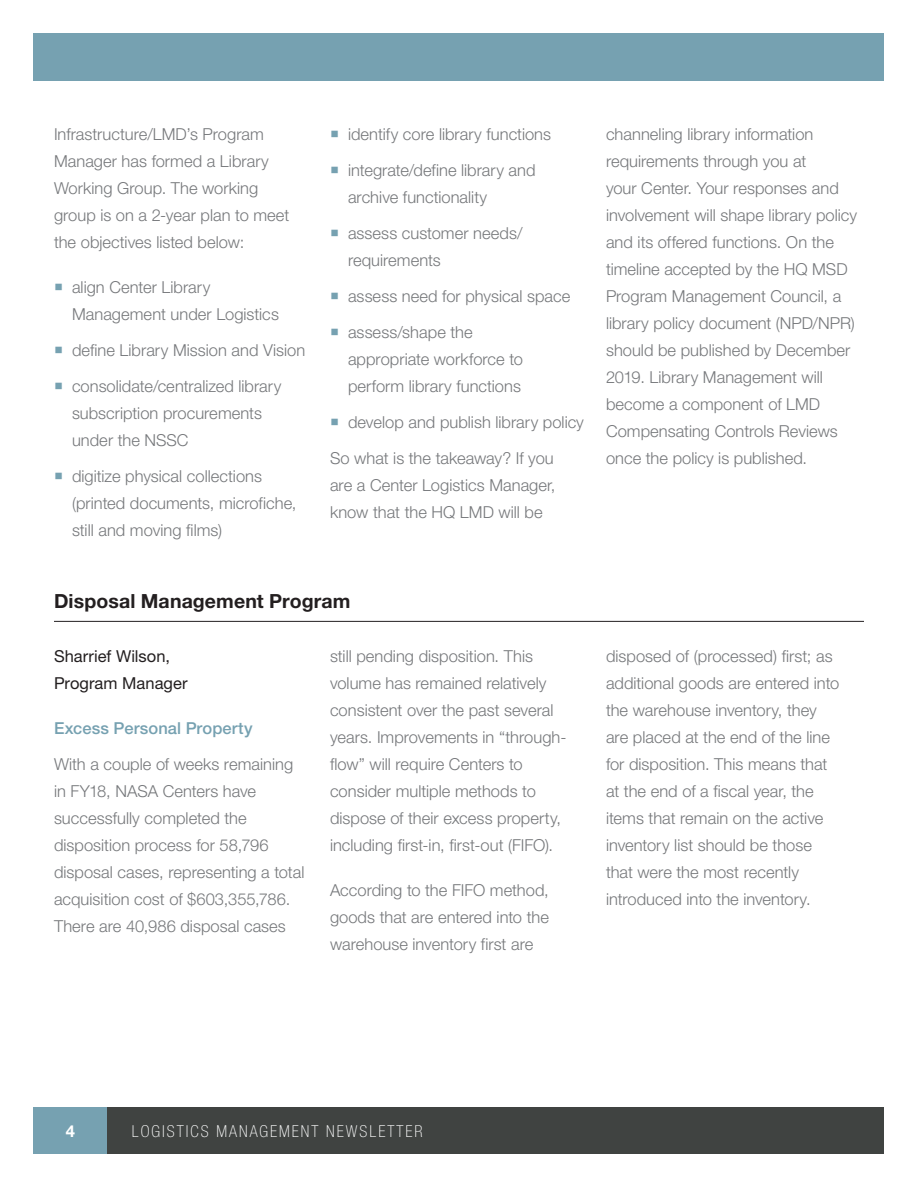
<style>
.page{position:relative;width:918px;height:1188px;background:#fff}
.page>*{position:absolute;margin:0;border:0;box-sizing:border-box;transform-origin:0 0}
.t1{font:700 19.5px "Helvetica Neue LT Std";letter-spacing:.005em;color:#231f20}
.BODY_TEXT{font:300 16.5px/27px "Helvetica Neue LT Std";color:#76787b}
.t2{font:100 condensed 16.5px "Helvetica Neue LT Std";letter-spacing:.12em;color:#fff}
.BYLINE{font:16.5px/27px "Helvetica Neue LT Std";color:#231f20}
.H2_2{font:500 16.5px "Helvetica Neue LT Std";letter-spacing:.005em;color:#76a1b1}
.t3{font:700 16.5px "Helvetica Neue LT Std";color:#fff}
.s1{color:#76a1b1}
</style>
<div class="page">
<div style="left:34px;top:34px;width:850px;height:47px;background:#76a1b1"></div>
<div style="left:34px;top:1108px;width:850px;height:46px;background:#404341"></div>
<div style="left:34px;top:1108px;width:73px;height:46px;background:#76a1b1"></div>
<hr style="left:54px;top:621px;width:810px;height:1px;background:#231f20">
<p class="BODY_TEXT" style="left:54px;top:120px;width:237px">Infrastructure/LMD’s Program<br>Manager has formed a Library<br>Working Group. The working group is on a 2-year plan to meet the objectives listed below:</p>
<p class="BODY_TEXT" style="left:72px;top:273px;width:208px;text-indent:-18px"><span class="s1">○</span> align Center Library<br>Management under Logistics</p>
<p class="BODY_TEXT" style="left:54px;top:336px;width:253px"><span class="s1">○</span> define Library Mission and Vision</p>
<p class="BODY_TEXT" style="left:72px;top:372px;width:211px;text-indent:-18px"><span class="s1">○</span> consolidate/centralized library subscription procurements under the NSSC</p>
<p class="BODY_TEXT" style="left:72px;top:462px;width:226px;text-indent:-18px"><span class="s1">○</span> digitize physical collections (printed documents, microfiche, still and moving films)</p>
<p class="BODY_TEXT" style="left:330px;top:120px;width:223px"><span class="s1">○</span> identify core library functions</p>
<p class="BODY_TEXT" style="left:348px;top:156px;width:189px;text-indent:-18px"><span class="s1">○</span> integrate/define library and archive functionality</p>
<p class="BODY_TEXT" style="left:348px;top:219px;width:176px;text-indent:-18px"><span class="s1">○</span> assess customer needs/ requirements</p>
<p class="BODY_TEXT" style="left:330px;top:282px;width:242px"><span class="s1">○</span> assess need for physical space</p>
<p class="BODY_TEXT" style="left:348px;top:318px;width:177px;text-indent:-18px"><span class="s1">○</span> assess/shape the appropriate workforce to perform library functions</p>
<p class="BODY_TEXT" style="left:330px;top:408px;width:255px"><span class="s1">○</span> develop and publish library policy</p>
<p class="BODY_TEXT" style="left:330px;top:444px;width:227px;text-align:justify">So what is the takeaway? If you are a Center Logistics Manager, know that the HQ LMD will be</p>
<h1 class="t1" style="left:54px;top:588px;width:298px">Disposal Management Program</h1>
<h2 class="BYLINE" style="left:54px;top:642px;width:135px">Sharrief Wilson,<br>Program Manager</h2>
<h2 class="H2_2" style="left:54px;top:718px;width:200px">Excess Personal Property</h2>
<p class="BODY_TEXT" style="left:54px;top:750px;width:252px">With a couple of weeks remaining in FY18, NASA Centers have successfully completed the disposition process for 58,796 disposal cases, representing a total acquisition cost of $603,355,786.<br>There are 40,986 disposal cases</p>
<p class="BODY_TEXT" style="left:330px;top:642px;width:238px">still pending disposition. This volume has remained relatively consistent over the past several years. Improvements in “through&shy;flow” will require Centers to consider multiple methods to dispose of their excess property, including first-in, first-out (FIFO).</p>
<p class="BODY_TEXT" style="left:330px;top:876px;width:220px;text-align:justify">According to the FIFO method, goods that are entered into the warehouse inventory first are</p>
<p class="BODY_TEXT" style="left:606px;top:120px;width:253px">channeling library information requirements through you at<br>your Center. Your responses and involvement will shape library policy and its offered functions. On the timeline accepted by the HQ MSD<br>Program Management Council, a library policy document (NPD/NPR) should be published by December<br>2019. Library Management will become a component of LMD<br>Compensating Controls Reviews once the policy is published.</p>
<p class="BODY_TEXT" style="left:606px;top:642px;width:235px">disposed of (processed) first; as additional goods are entered into the warehouse inventory, they are placed at the end of the line for disposition. This means that at the end of a fiscal year, the items that remain on the active inventory list should be those that were the most recently introduced into the inventory.</p>
<p class="t3" style="left:66px;top:1121px;width:11px">4</p>
<p class="t2" style="left:132px;top:1122px;width:292px">LOGISTICS MANAGEMENT NEWSL ETTER</p>
</div>
